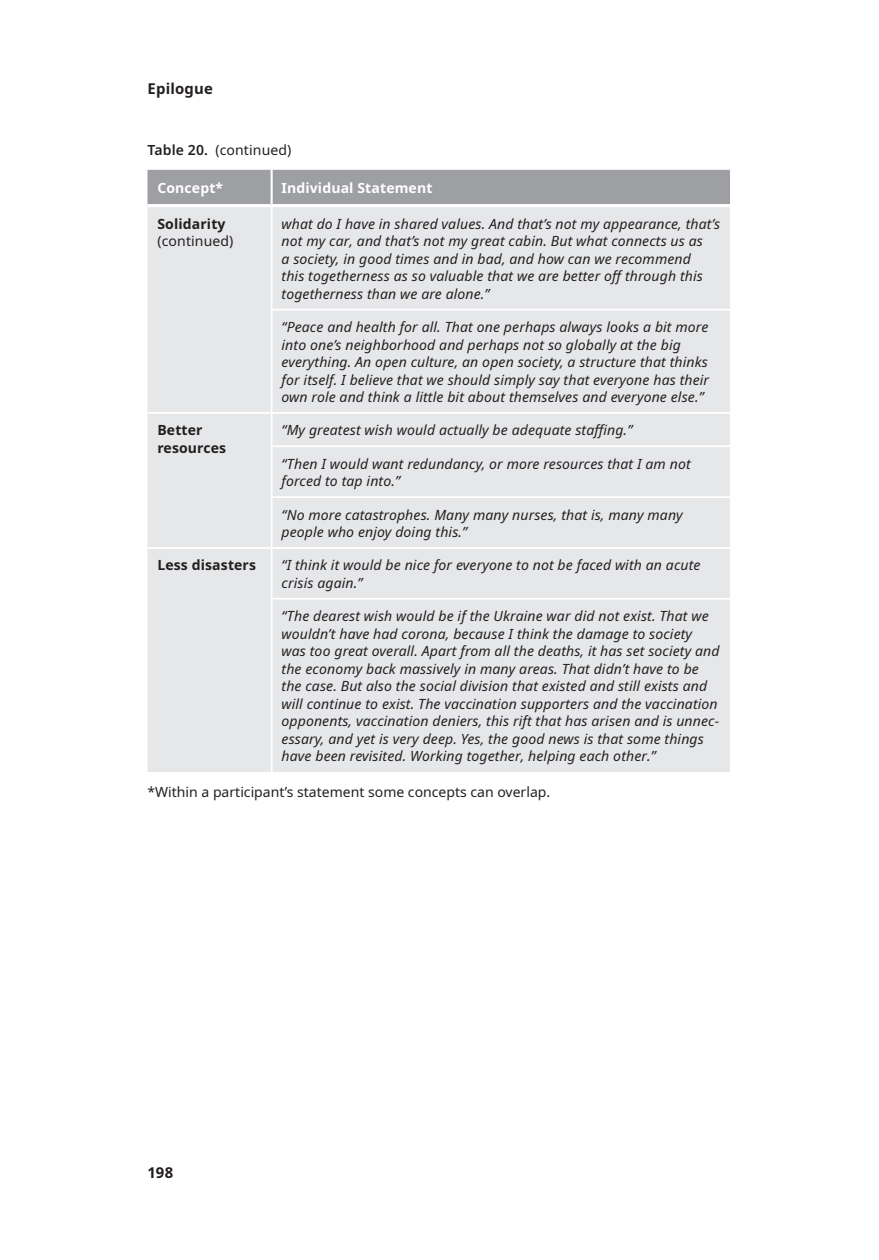
<style>
.page{position:relative;width:879px;height:1260px;background:#fff}
.page>*{position:absolute;margin:0;border:0;box-sizing:border-box;transform-origin:0 0}
.t1{font:700 14.88px "Noto Sans";letter-spacing:.01em;color:#231f20}
.t2{font:italic 14px/17.5px "Noto Sans";letter-spacing:.01em;color:#231f20}
.t3{font:14px "Noto Sans";color:#231f20}
.t4{font:700 14px/17.5px "Noto Sans";letter-spacing:.01em;color:#231f20}
.t5{font:700 14px "Noto Sans";letter-spacing:.01em;color:#fff}
.s1{font-weight:600}
</style>
<div class="page">
<div style="left:147px;top:170px;width:582px;height:34px;background:#9d9fa2"></div>
<div style="left:147px;top:207px;width:582px;height:565px;background:#e6e7e9"></div>
<hr style="left:270px;top:170px;width:2px;height:34px;background:#fff">
<hr style="left:270px;top:309px;width:459px;height:2px;background:#fff">
<hr style="left:271px;top:412px;width:458px;height:2px;background:#fff">
<hr style="left:270px;top:414px;width:2px;height:31px;background:#fff">
<hr style="left:270px;top:445px;width:459px;height:2px;background:#fff">
<hr style="left:270px;top:447px;width:2px;height:49px;background:#fff">
<hr style="left:270px;top:496px;width:459px;height:2px;background:#fff">
<hr style="left:270px;top:498px;width:2px;height:49px;background:#fff">
<hr style="left:147px;top:547px;width:124px;height:2px;background:#fff">
<hr style="left:271px;top:547px;width:458px;height:2px;background:#fff">
<hr style="left:270px;top:549px;width:2px;height:49px;background:#fff">
<hr style="left:270px;top:598px;width:459px;height:2px;background:#fff">
<hr style="left:270px;top:600px;width:2px;height:172px;background:#fff">
<hr style="left:270px;top:207px;width:2px;height:102px;background:#fff">
<hr style="left:270px;top:311px;width:2px;height:101px;background:#fff">
<hr style="left:147px;top:412px;width:124px;height:2px;background:#fff">
<p class="t1" style="left:147px;top:78px;width:67px">Epilogue</p>
<p class="t3" style="left:147px;top:140px;width:145px"><span class="s1">Table 20.</span> (continued)</p>
<p class="t5" style="left:157px;top:178px;width:67px">Concept*</p>
<p class="t5" style="left:281px;top:178px;width:152px">Individual Statement</p>
<p class="t4" style="left:157px;top:215px;width:70px">Solidarity</p>
<p class="t3" style="left:157px;top:231px;width:77px">(continued)</p>
<p class="t2" style="left:281px;top:215px;width:440px">what do I have in shared values. And that’s not my appearance, that’s not my car, and that’s not my great cabin. But what connects us as<br>a society, in good times and in bad, and how can we recommend<br>this togetherness as so valuable that we are better off through this togetherness than we are alone.”</p>
<p class="t2" style="left:281px;top:318px;width:429px">“Peace and health for all. That one perhaps always looks a bit more into one’s neighborhood and perhaps not so globally at the big everything. An open culture, an open society, a structure that thinks for itself. I believe that we should simply say that everyone has their own role and think a little bit about themselves and everyone else.”</p>
<p class="t4" style="left:157px;top:422px;width:70px">Better resources</p>
<p class="t2" style="left:281px;top:422px;width:352px">“My greatest wish would actually be adequate staffing.”</p>
<p class="t2" style="left:281px;top:455px;width:410px">“Then I would want redundancy, or more resources that I am not forced to tap into.”</p>
<p class="t2" style="left:281px;top:506px;width:402px">“No more catastrophes. Many many nurses, that is, many many people who enjoy doing this.”</p>
<p class="t4" style="left:157px;top:557px;width:100px">Less disasters</p>
<p class="t2" style="left:281px;top:557px;width:420px">“I think it would be nice for everyone to not be faced with an acute crisis again.”</p>
<p class="t2" style="left:281px;top:608px;width:439px">“The dearest wish would be if the Ukraine war did not exist. That we wouldn’t have had corona, because I think the damage to society was too great overall. Apart from all the deaths, it has set society and the economy back massively in many areas. That didn’t have to be the case. But also the social division that existed and still exists and will continue to exist. The vaccination supporters and the vaccination opponents, vaccination deniers, this rift that has arisen and is unnec&shy;essary, and yet is very deep. Yes, the good news is that some things have been revisited. Working together, helping each other.”</p>
<p class="t3" style="left:147px;top:782px;width:404px">*Within a participant’s statement some concepts can overlap.</p>
<p class="t1" style="left:147px;top:1162px;width:27px">198</p>
</div>
